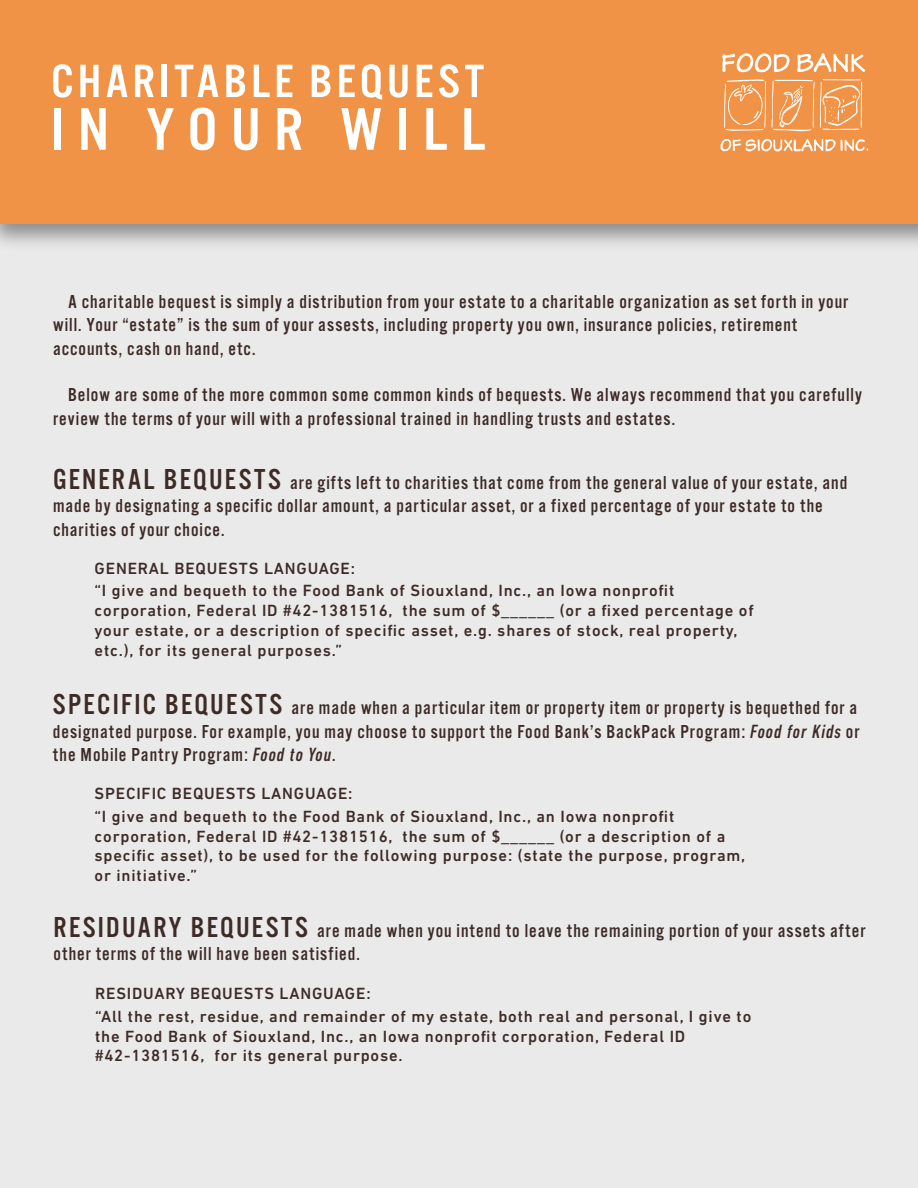
<style>
.page{position:relative;width:918px;height:1188px;background:#eaeaea}
.page>*{position:absolute;margin:0;border:0;box-sizing:border-box;transform-origin:0 0}
.t1{font:62.4px "Alternate Got No 3 D";letter-spacing:.2em;color:#fff;scale:1.06 1}
.t2{font:48.6px "Alternate Got No 3 D";letter-spacing:.075em;color:#fff;scale:1.06 1}
.t3{font:19.5px/23.4px "Alternate Got No 3 D";letter-spacing:.05em;color:#3d2b27}
.t4{font:500 16.5px/19.8px "DIN Next LT Pro";letter-spacing:.05em;color:#3d2b27}
.s1{font-size:30px}
.s2{font-family:"DIN Next LT Pro";font-weight:500;font-style:italic;font-stretch:condensed}
</style>
<div class="page">
<div style="left:0;top:0;width:918px;height:224px;background:#f19346"></div>
<svg style="left:721px;top:138px;width:147px;height:14px"></svg>
<svg style="left:722px;top:53px;width:68px;height:19px"></svg>
<svg style="left:797px;top:53px;width:69px;height:19px"></svg>
<svg style="left:724px;top:79px;width:138px;height:53px"></svg>
<h2 class="t2" style="left:51px;top:55px;width:410px">CHARITABLE BEQUEST</h2>
<h1 class="t1" style="left:51px;top:96px;width:412px">IN YOUR WILL</h1>
<p class="t3" style="left:53px;top:290px;width:797px;text-indent:15px">A charitable bequest is simply a distribution from your estate to a charitable organization as set forth in your will. Your “estate” is the sum of your assests, including property you own, insurance policies, retirement accounts, cash on hand, etc.</p>
<p class="t3" style="left:53px;top:384px;width:811px;text-indent:15px">Below are some of the more common some common kinds of bequests. We always recommend that you carefully review the terms of your will with a professional trained in handling trusts and estates.</p>
<p class="t3" style="left:53px;top:471px;width:796px"><span class="s1">GENERAL BEQUESTS</span> are gifts left to charities that come from the general value of your estate, and made by designating a specific dollar amount, a particular asset, or a fixed percentage of your estate to the charities of your choice.</p>
<p class="t4" style="left:95px;top:557px;width:581px;line-height:22.5px">GENERAL BEQUESTS LANGUAGE:<br>“I give and bequeth to the Food Bank of Siouxland, Inc., an Iowa nonprofit</p>
<p class="t4" style="left:95px;top:600px;width:661px">corporation, Federal ID #42-1381516, the sum of $______ (or a fixed percentage of your estate, or a description of specific asset, e.g. shares of stock, real property, etc.), for its general purposes.”</p>
<p class="t3" style="left:53px;top:697px;width:808px;text-align:justify"><span class="s1">SPECIFIC BEQUESTS</span> are made when a particular item or property item or property is bequethed for a designated purpose. For example, you may choose to support the Food Bank’s BackPack Program: <span class="s2">Food for Kids</span> or the Mobile Pantry Program: <span class="s2">Food to You</span>.</p>
<p class="t4" style="left:95px;top:782px;width:581px;line-height:22.5px">SPECIFIC BEQUESTS LANGUAGE:<br>“I give and bequeth to the Food Bank of Siouxland, Inc., an Iowa nonprofit</p>
<p class="t4" style="left:95px;top:826px;width:652px">corporation, Federal ID #42-1381516, the sum of $______ (or a description of a specific asset), to be used for the following purpose: (state the purpose, program, or initiative.”</p>
<p class="t3" style="left:53px;top:919px;width:813px"><span class="s1">RESIDUARY BEQUESTS</span> are made when you intend to leave the remaining portion of your assets after other terms of the will have been satisfied.</p>
<p class="t4" style="left:95px;top:982px;width:658px;line-height:22.5px">RESIDUARY BEQUESTS LANGUAGE:<br>“All the rest, residue, and remainder of my estate, both real and personal, I give to</p>
<p class="t4" style="left:95px;top:1026px;width:592px">the Food Bank of Siouxland, Inc., an Iowa nonprofit corporation, Federal ID #42-1381516, for its general purpose.</p>
</div>
